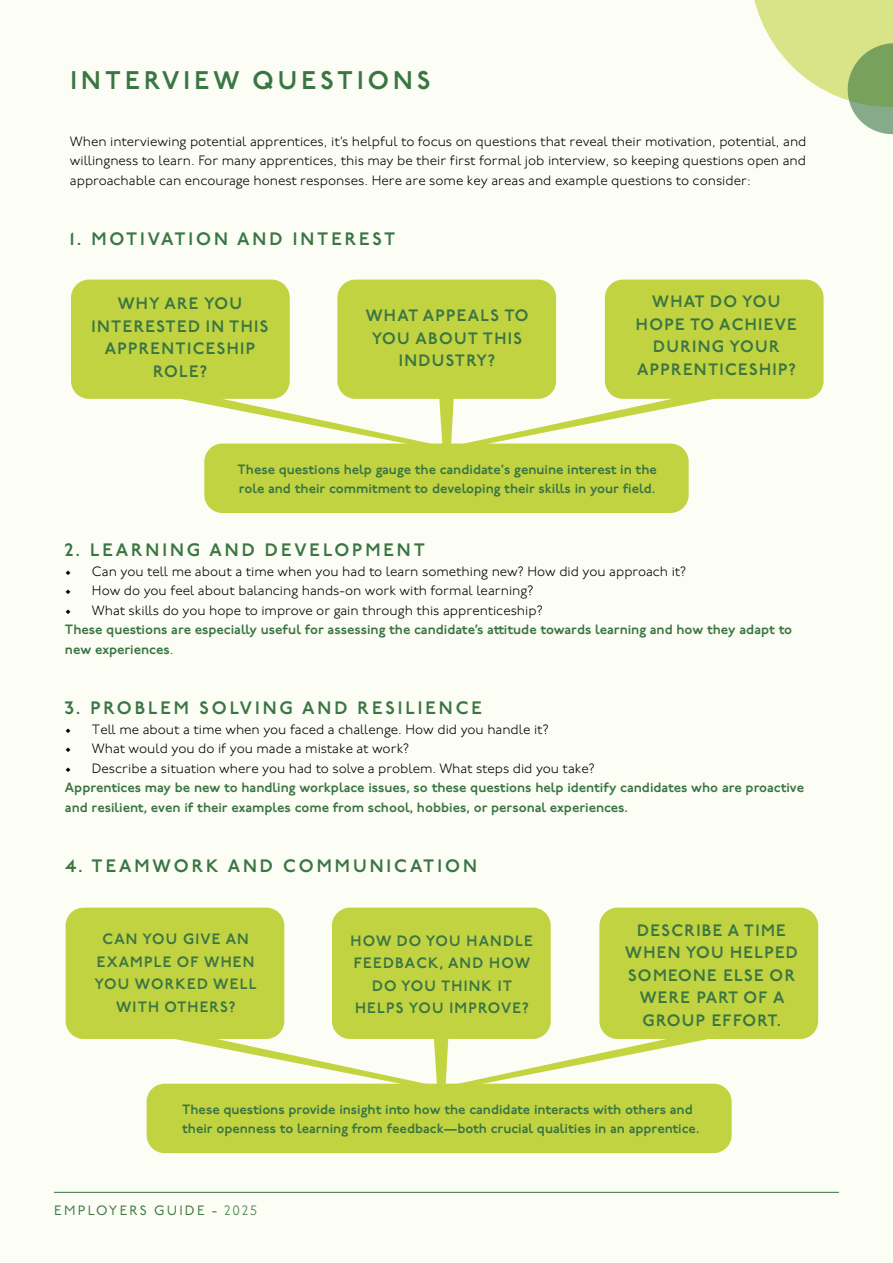
<style>
.page{position:relative;width:893px;height:1263px;background:#fcfdf5}
.page>*{position:absolute;margin:0;border:0;box-sizing:border-box;transform-origin:0 0}
.t1{font:600 25.5px "P22 Underground";letter-spacing:.165em;color:#3a7543}
.t2{font:600 18px "P22 Underground";letter-spacing:.165em;color:#3a7543}
.t3{font:600 16.5px/22.5px "P22 Underground";letter-spacing:.08em;color:#3a7543;text-align:center}
.t4{font:600 15px/22.5px "P22 Underground";letter-spacing:.08em;color:#3a7543;text-align:center}
.t5{font:300 13.5px/19.5px "P22 Underground";color:#000;text-align:justify}
.t6{font:600 13.5px/19.5px "P22 Underground";color:#3a7543}
.t7{font:13.5px "P22 Underground";letter-spacing:.165em;color:#3a7543}
.s1{font-weight:300;color:#000}
.s2{font-weight:300}
</style>
<div class="page">
<div style="left:204px;top:444px;width:485px;height:69px;background:#c2d342;border-radius:18px"></div>
<hr style="left:54px;top:1192px;width:785px;height:1px;background:#3a7543">
<div style="left:71px;top:280px;width:219px;height:119px;background:#c2d342;border-radius:18px"></div>
<div style="left:337px;top:280px;width:219px;height:119px;background:#c2d342;border-radius:18px"></div>
<div style="left:605px;top:280px;width:219px;height:119px;background:#c2d342;border-radius:18px"></div>
<svg style="left:166px;top:392px;width:562px;height:55px"></svg>
<div style="left:147px;top:1084px;width:585px;height:69px;background:#c2d342;border-radius:18px"></div>
<div style="left:66px;top:908px;width:218px;height:131px;background:#c2d342;border-radius:18px"></div>
<div style="left:332px;top:908px;width:219px;height:131px;background:#c2d342;border-radius:18px"></div>
<div style="left:599px;top:908px;width:219px;height:131px;background:#c2d342;border-radius:18px"></div>
<svg style="left:162px;top:1032px;width:561px;height:55px"></svg>
<svg style="left:754px;top:0;width:139px;height:135px"></svg>
<h1 class="t1" style="left:70px;top:65px;width:362px">INTERVIEW QUESTIONS</h1>
<p class="t5" style="left:70px;top:132px;width:738px">When interviewing potential apprentices, it’s helpful to focus on questions that reveal their motivation, potential, and willingness to learn. For many apprentices, this may be their first formal job interview, so keeping questions open and approachable can encourage honest responses. Here are some key areas and example questions to consider:</p>
<h2 class="t2" style="left:70px;top:229px;width:327px">1. MOTIVATION AND INTEREST</h2>
<p class="t3" style="left:92px;top:293px;width:178px">WHY ARE YOU<br>INTERESTED IN THIS<br>APPRENTICESHIP<br>ROLE?</p>
<p class="t3" style="left:366px;top:305px;width:164px">WHAT APPEALS TO<br>YOU ABOUT THIS<br>INDUSTRY?</p>
<p class="t3" style="left:636px;top:291px;width:162px">WHAT DO YOU<br>HOPE TO ACHIEVE<br>DURING YOUR<br>APPRENTICESHIP?</p>
<p class="t6" style="left:238px;top:460px;width:421px">These questions help gauge the candidate's genuine interest in the role and their commitment to developing their skills in your field.</p>
<h2 class="t2" style="left:65px;top:540px;width:362px">2. LEARNING AND DEVELOPMENT</h2>
<p class="t5" style="left:65px;top:562px;width:623px">• Can you tell me about a time when you had to learn something new? How did you approach it?</p>
<p class="t5" style="left:65px;top:581px;width:470px">• How do you feel about balancing hands-on work with formal learning?</p>
<p class="t5" style="left:65px;top:601px;width:479px">• What skills do you hope to improve or gain through this apprenticeship?</p>
<p class="t6" style="left:65px;top:620px;width:729px">These questions are especially useful for assessing the candidate’s attitude towards learning and how they adapt to new experiences<span class="s1">.</span></p>
<h2 class="t2" style="left:65px;top:698px;width:419px">3. PROBLEM SOLVING AND RESILIENCE</h2>
<p class="t5" style="left:65px;top:720px;width:485px">• Tell me about a time when you faced a challenge. How did you handle it?</p>
<p class="t5" style="left:65px;top:739px;width:346px">• What would you do if you made a mistake at work?</p>
<p class="t5" style="left:65px;top:759px;width:531px">• Describe a situation where you had to solve a problem. What steps did you take?</p>
<p class="t6" style="left:65px;top:778px;width:741px">Apprentices may be new to handling workplace issues, so these questions help identify candidates who are proactive and resilient, even if their examples come from school, hobbies, or personal experiences.</p>
<h2 class="t2" style="left:65px;top:856px;width:413px">4. TEAMWORK AND COMMUNICATION</h2>
<p class="t4" style="left:95px;top:928px;width:163px">CAN YOU GIVE AN<br>EXAMPLE OF WHEN<br>YOU WORKED WELL<br>WITH OTHERS?</p>
<p class="t4" style="left:351px;top:930px;width:184px">HOW DO YOU HANDLE<br>FEEDBACK, AND HOW<br>DO YOU THINK IT<br>HELPS YOU IMPROVE?</p>
<p class="t3" style="left:625px;top:919px;width:174px">DESCRIBE A TIME<br>WHEN YOU HELPED<br>SOMEONE ELSE OR<br>WERE PART OF A<br>GROUP EFFORT.</p>
<p class="t6" style="left:182px;top:1100px;width:519px">These questions provide insight into how the candidate interacts with others and their openness to learning from feedback—both crucial qualities in an apprentice.</p>
<p class="t7" style="left:54px;top:1203px;width:204px">EMPLOYERS GUIDE - <span class="s2">2025</span></p>
</div>
